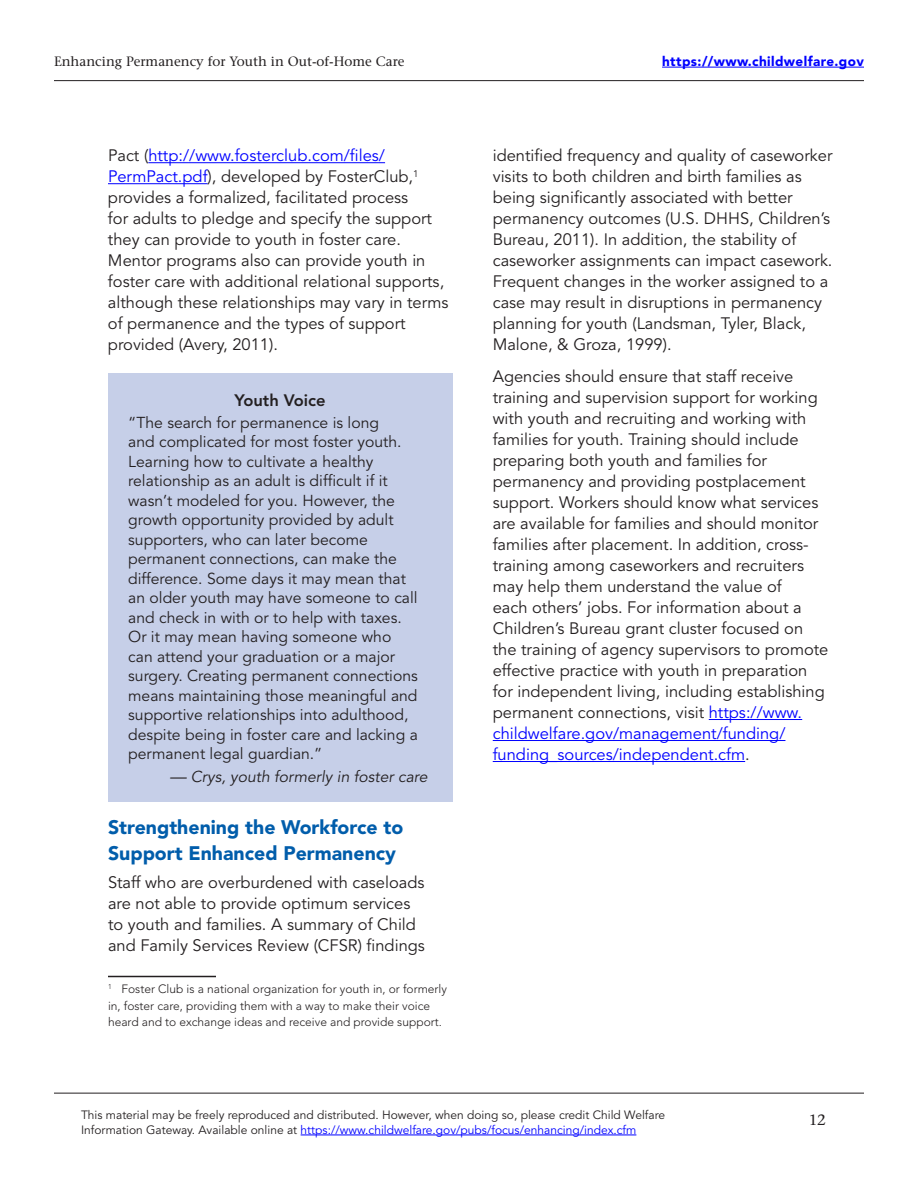
<style>
.page{position:relative;width:918px;height:1188px;background:#fff}
.page>*{position:absolute;margin:0;border:0;box-sizing:border-box;transform-origin:0 0}
.Subhead{font:900 19.5px/25.5px "Avenir";color:#015dab}
.Body_copy{font:16.5px/21px "Avenir";color:#231f20}
.Body_copy-2{font:16.5px/21px "Avenir";color:#00f}
.t1{font:800 16.5px "Avenir";color:#231f20}
.t2{font:15.75px/19.5px "Avenir";color:#231f20}
.t3{font:italic 15.75px "Avenir";color:#231f20}
.t4{font:15px "Stone Serif";color:#231f20}
.t5{font:13.5px "Stone Serif";color:#231f20}
.t6{font:900 13.5px "Avenir";letter-spacing:.03em;color:#00f}
.t7{font:12px/15px "Avenir";color:#231f20}
.Footnote{font:300 12px/16.5px "Avenir";color:#231f20}
.s1{color:#00f}
.s2{font-size:16.5px}
.s3{color:#231f20}
</style>
<div class="page">
<hr style="left:662px;top:67px;width:202px;height:1px;background:#00f">
<hr style="left:54px;top:80px;width:810px;height:1px;background:#231f20">
<hr style="left:54px;top:1093px;width:810px;height:1px;background:#231f20">
<hr style="left:301px;top:1135px;width:335px;height:1px;background:#00f">
<hr style="left:709px;top:719px;width:93px;height:1px;background:#00f">
<hr style="left:493px;top:740px;width:292px;height:1px;background:#00f">
<hr style="left:493px;top:761px;width:252px;height:1px;background:#00f">
<hr style="left:148px;top:162px;width:237px;height:1px;background:#00f">
<hr style="left:108px;top:183px;width:100px;height:1px;background:#00f">
<div style="left:108px;top:374px;width:344px;height:428px;background:#c6cfe8"></div>
<hr style="left:108px;top:976px;width:108px;height:1px;background:#231f20">
<p class="t5" style="left:54px;top:53px;width:352px">Enhancing Permanency for Youth in Out-of-Home Care</p>
<p class="t6" style="left:662px;top:53px;width:203px">https://www.childwelfare.gov</p>
<p class="Body_copy" style="left:108px;top:145px;width:342px">Pact (<span class="s1">http://www.fosterclub.com/files/ PermPact.pdf</span>), developed by FosterClub,<sup>1 </sup>provides a formalized, facilitated process<br>for adults to pledge and specify the support they can provide to youth in foster care.<br>Mentor programs also can provide youth in foster care with additional relational supports, although these relationships may vary in terms of permanence and the types of support provided (Avery, 2011).</p>
<p class="t1" style="left:235px;top:391px;width:93px">Youth Voice</p>
<p class="t2" style="left:128px;top:413px;width:291px">“The search for permanence is long<br>and complicated for most foster youth.<br>Learning how to cultivate a healthy relationship as an adult is difficult if it wasn’t modeled for you. However, the growth opportunity provided by adult supporters, who can later become permanent connections, can make the difference. Some days it may mean that an older youth may have someone to call and check in with or to help with taxes.<br>Or it may mean having someone who can attend your graduation or a major surgery. Creating permanent connections means maintaining those meaningful and supportive relationships into adulthood, despite being in foster care and lacking a permanent legal guardian.”</p>
<p class="t3" style="left:170px;top:767px;width:259px"><span class="s2">—</span> Crys, youth formerly in foster care</p>
<p class="Subhead" style="left:108px;top:815px;width:297px">Strengthening the Workforce to<br>Support Enhanced Permanency</p>
<p class="Body_copy" style="left:108px;top:872px;width:318px">Staff who are overburdened with caseloads are not able to provide optimum services to youth and families. A summary of Child and Family Services Review (CFSR) findings</p>
<p class="Footnote" style="left:108px;top:981px;width:341px"><sup>1</sup> Foster Club is a national organization for youth in, or formerly in, foster care, providing them with a way to make their voice heard and to exchange ideas and receive and provide support.</p>
<p class="Body_copy" style="left:493px;top:145px;width:341px">identified frequency and quality of caseworker visits to both children and birth families as being significantly associated with better permanency outcomes (U.S. DHHS, Children’s Bureau, 2011). In addition, the stability of caseworker assignments can impact casework.<br>Frequent changes in the worker assigned to a case may result in disruptions in permanency planning for youth (Landsman, Tyler, Black, Malone, &amp; Groza, 1999).</p>
<p class="Body_copy" style="left:493px;top:366px;width:337px">Agencies should ensure that staff receive training and supervision support for working with youth and recruiting and working with families for youth. Training should include preparing both youth and families for permanency and providing postplacement support. Workers should know what services are available for families and should monitor families after placement. In addition, cross&shy;training among caseworkers and recruiters may help them understand the value of<br>each others’ jobs. For information about a Children’s Bureau grant cluster focused on the training of agency supervisors to promote effective practice with youth in preparation for independent living, including establishing permanent connections, visit <span class="s1">https://www.</span></p>
<p class="Body_copy-2" style="left:493px;top:723px;width:294px">childwelfare.gov/management/funding/ funding_sources/independent.cfm<span class="s3">.</span></p>
<p class="t7" style="left:81px;top:1107px;width:586px">This material may be freely reproduced and distributed. However, when doing so, please credit Child Welfare<br>Information Gateway. Available online at <span class="s1">https://www.childwelfare.gov/pubs/focus/enhancing/index.cfm</span></p>
<p class="t4" style="left:809px;top:1111px;width:18px">12</p>
</div>
